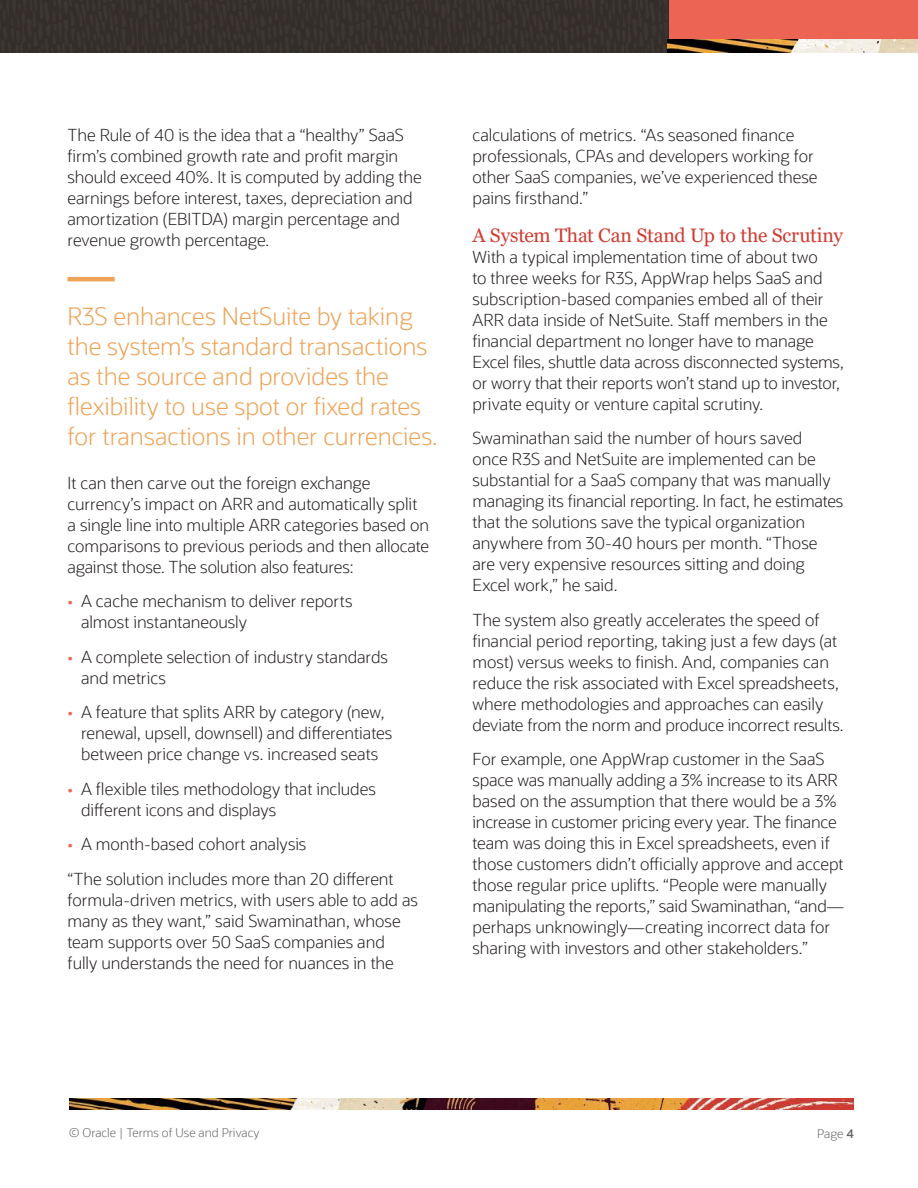
<style>
.page{position:relative;width:918px;height:1188px;background:#fff}
.page>*{position:absolute;margin:0;border:0;box-sizing:border-box;transform-origin:0 0}
.t1{font:300 24px/30px "Oracle Sans";color:#eea357}
.t2{font:19.5px "Georgia";letter-spacing:-.01em;color:#d03d33}
.t3{font:300 16.5px/21px "Oracle Sans";letter-spacing:-.005em;color:#241f1f}
.t4{font:300 12px "Oracle Sans";color:#666}
.s1{color:#ee644f}
.s2{font-weight:600}
</style>
<div class="page">
<div style="left:669px;top:0;width:249px;height:50px;background:#ec6554"></div>
<img style="left:0;top:0;width:669px;height:52px">
<img style="left:668px;top:39px;width:250px;height:13px">
<img style="left:70px;top:1099px;width:784px;height:10px">
<hr style="left:68px;top:277px;width:47px;height:4px;background:#eea357">
<p class="t3" style="left:68px;top:125px;width:356px">The Rule of 40 is the idea that a “healthy” SaaS firm’s combined growth rate and profit margin should exceed 40%. It is computed by adding the earnings before interest, taxes, depreciation and amortization (EBITDA) margin percentage and revenue growth percentage.</p>
<p class="t3" style="left:472px;top:124px;width:347px">calculations of metrics. “As seasoned finance professionals, CPAs and developers working for other SaaS companies, we’ve experienced these pains firsthand.”</p>
<p class="t2" style="left:472px;top:227px;width:372px">A System That Can Stand Up to the Scrutiny</p>
<p class="t3" style="left:472px;top:247px;width:373px">With a typical implementation time of about two<br>to three weeks for R3S, AppWrap helps SaaS and subscription-based companies embed all of their ARR data inside of NetSuite. Staff members in the financial department no longer have to manage Excel files, shuttle data across disconnected systems, or worry that their reports won’t stand up to investor, private equity or venture capital scrutiny.</p>
<p class="t3" style="left:472px;top:429px;width:372px">Swaminathan said the number of hours saved<br>once R3S and NetSuite are implemented can be substantial for a SaaS company that was manually managing its financial reporting. In fact, he estimates that the solutions save the typical organization anywhere from 30-40 hours per month. “Those are very expensive resources sitting and doing Excel work,” he said.</p>
<p class="t3" style="left:472px;top:610px;width:373px">The system also greatly accelerates the speed of financial period reporting, taking just a few days (at most) versus weeks to finish. And, companies can reduce the risk associated with Excel spreadsheets, where methodologies and approaches can easily deviate from the norm and produce incorrect results.</p>
<p class="t3" style="left:472px;top:750px;width:373px">For example, one AppWrap customer in the SaaS space was manually adding a 3% increase to its ARR based on the assumption that there would be a 3% increase in customer pricing every year. The finance team was doing this in Excel spreadsheets, even if those customers didn’t officially approve and accept those regular price uplifts. “People were manually manipulating the reports,” said Swaminathan, “and— perhaps unknowingly—creating incorrect data for sharing with investors and other stakeholders.”</p>
<h1 class="t1" style="left:68px;top:303px;width:372px">R3S enhances NetSuite by taking the system’s standard transactions as the source and provides the flexibility to use spot or fixed rates for transactions in other currencies.</h1>
<p class="t3" style="left:68px;top:473px;width:363px">It can then carve out the foreign exchange currency’s impact on ARR and automatically split a single line into multiple ARR categories based on comparisons to previous periods and then allocate against those. The solution also features:</p>
<p class="t3" style="left:81px;top:592px;width:273px;text-indent:-14px"><span class="s1">•</span> A cache mechanism to deliver reports almost instantaneously</p>
<p class="t3" style="left:81px;top:647px;width:308px;text-indent:-14px"><span class="s1">•</span> A complete selection of industry standards and metrics</p>
<p class="t3" style="left:81px;top:703px;width:313px;text-indent:-14px"><span class="s1">•</span> A feature that splits ARR by category (new, renewal, upsell, downsell) and differentiates between price change vs. increased seats</p>
<p class="t3" style="left:81px;top:779px;width:297px;text-indent:-14px"><span class="s1">•</span> A flexible tiles methodology that includes different icons and displays</p>
<p class="t3" style="left:68px;top:828px;width:328px;line-height:34.5px"><span class="s1">•</span> A month-based cohort analysis<br>“The solution includes more than 20 different</p>
<p class="t3" style="left:68px;top:890px;width:352px">formula-driven metrics, with users able to add as many as they want,” said Swaminathan, whose team supports over 50 SaaS companies and fully understands the need for nuances in the</p>
<p class="t4" style="left:69px;top:1127px;width:192px">© Oracle | Terms of Use and Privacy</p>
<p class="t4" style="left:817px;top:1128px;width:38px">Page <span class="s2">4</span></p>
</div>
